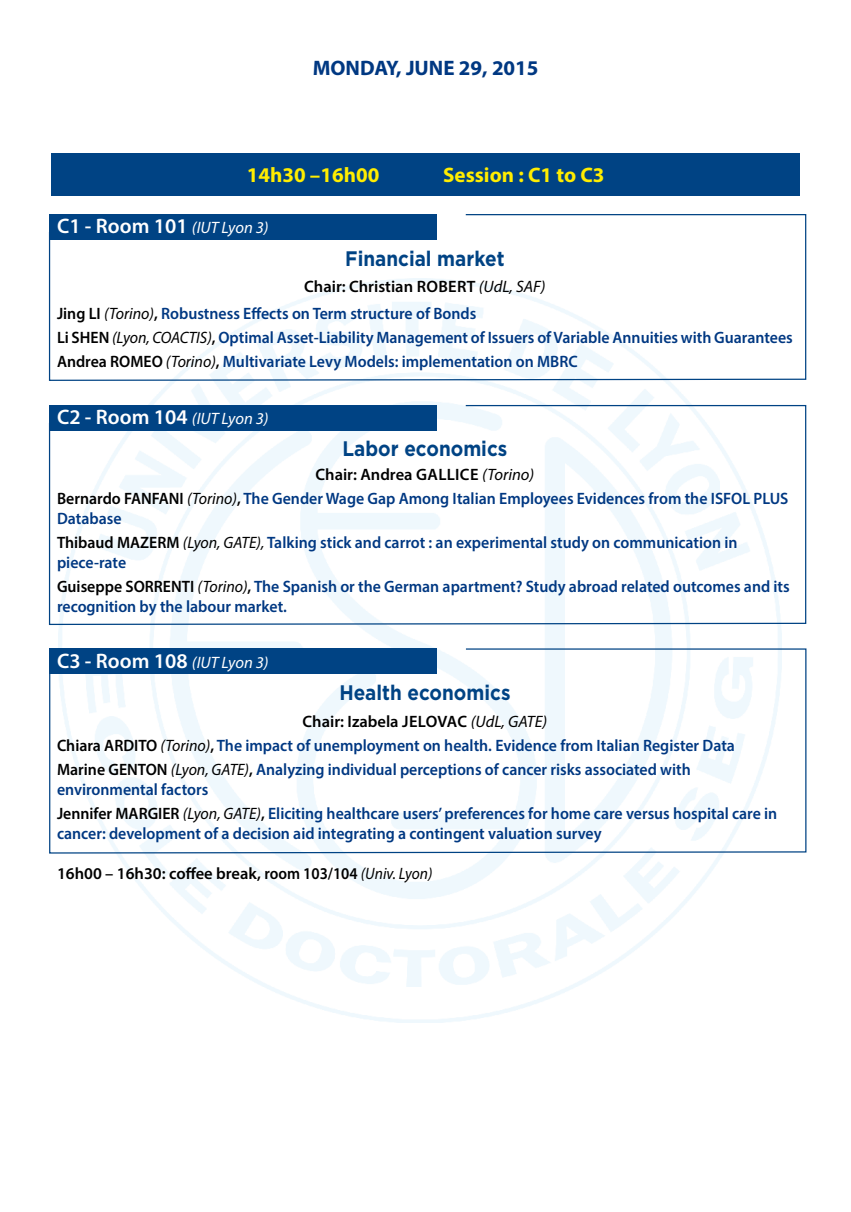
<style>
.page{position:relative;width:851px;height:1212px;background:#fff}
.page>*{position:absolute;margin:0;border:0;box-sizing:border-box;transform-origin:0 0}
.t1{font:600 21px "Myriad Pro";color:#fff}
.t2{font:700 21px "Gotham";color:#004384;scale:.9 1}
.t3{font:700 21px "Myriad Pro";color:#ffed00}
.t4{font:700 21px "Myriad Pro";color:#003882}
.t5{font:600 16.5px/24px "Myriad Pro";color:#003882;scale:.96 1}
.t6{font:600 16.5px "Myriad Pro";color:#000}
.t7{font:italic 16.5px "Myriad Pro";color:#000}
.s1{font-weight:400;font-style:italic;font-size:16.5px}
.s2{color:#000}
.s3{font-weight:400;font-style:italic;color:#000}
.s4{font-weight:400;font-style:italic}
</style>
<div class="page">
<svg style="left:48px;top:214px;width:758px;height:168px"></svg>
<div style="left:49px;top:214px;width:387px;height:25px;background:#004384"></div>
<svg style="left:48px;top:404px;width:758px;height:222px"></svg>
<div style="left:49px;top:405px;width:387px;height:25px;background:#004384"></div>
<svg style="left:49px;top:648px;width:758px;height:206px"></svg>
<div style="left:49px;top:648px;width:387px;height:26px;background:#004384"></div>
<div style="left:51px;top:153px;width:748px;height:43px;background:#004384"></div>
<p class="t4" style="left:312px;top:55px;width:227px">MONDAY, JUNE 29, 2015</p>
<p class="t3" style="left:247px;top:161px;width:134px">14h30 –16h00</p>
<p class="t3" style="left:443px;top:161px;width:163px">Session : C1 to C3</p>
<p class="t1" style="left:57px;top:213px;width:213px">C1 - Room 101 <span class="s1">(IUT Lyon 3)</span></p>
<p class="t2" style="left:345px;top:246px;width:178px">Financial market</p>
<p class="t6" style="left:304px;top:276px;width:144px">Chair: Christian Robert</p>
<p class="t7" style="left:478px;top:277px;width:68px">(UdL, SAF)</p>
<p class="t5" style="left:57px;top:301px;width:767px"><span class="s2">Jing LI</span> <span class="s3">(Torino)</span><span class="s2">,</span> Robustness Effects on Term structure of Bonds<br><span class="s2">Li SHEN</span> <span class="s3">(Lyon, COACTIS)</span><span class="s2">,</span> Optimal Asset-Liability Management of Issuers of Variable Annuities with Guarantees<br><span class="s2">Andrea ROMEO</span> <span class="s3">(Torino)</span><span class="s2">,</span> Multivariate Levy Models: implementation on MBRC</p>
<p class="t1" style="left:57px;top:403px;width:213px">C2 - Room 104 <span class="s1">(IUT Lyon 3)</span></p>
<p class="t2" style="left:342px;top:436px;width:184px">Labor economics</p>
<p class="t6" style="left:315px;top:464px;width:122px">Chair: Andrea Gallice</p>
<p class="t5" style="left:57px;top:462px;width:763px;text-indent:425px"><span class="s3">(Torino)<br></span><span class="s2">Bernardo FANFANI</span> <span class="s3">(Torino)</span><span class="s2">,</span> The Gender Wage Gap Among Italian Employees Evidences from the ISFOL PLUS</p>
<p class="t5" style="left:57px;top:506px;width:710px">Database<br><span class="s2">Thibaud MAZERM</span> <span class="s3">(Lyon, GATE),</span> Talking stick and carrot : an experimental study on communication in</p>
<p class="t5" style="left:57px;top:550px;width:764px">piece-rate<br><span class="s2">Guiseppe SORRENTI</span> <span class="s3">(Torino)</span><span class="s2">,</span> The Spanish or the German apartment? Study abroad related outcomes and its</p>
<p class="t5" style="left:57px;top:594px;width:241px">recognition by the labour market.</p>
<p class="t1" style="left:57px;top:648px;width:213px">C3 - Room 108 <span class="s1">(IUT Lyon 3)</span></p>
<p class="t2" style="left:339px;top:681px;width:192px">Health economics</p>
<p class="t6" style="left:302px;top:711px;width:146px">Chair: Izabela Jelovac</p>
<p class="t5" style="left:57px;top:709px;width:707px;text-indent:413px"><span class="s3">(UdL, GATE)<br></span><span class="s2">Chiara ARDITO</span> <span class="s3">(Torino)</span><span class="s2">,</span> The impact of unemployment on health. Evidence from Italian Register Data<br><span class="s2">Marine GENTON</span> <span class="s3">(Lyon, GATE)</span><span class="s2">,</span> Analyzing individual perceptions of cancer risks associated with</p>
<p class="t5" style="left:57px;top:777px;width:751px">environmental factors<br><span class="s2">Jennifer MARGIER</span> <span class="s3">(Lyon, GATE)</span><span class="s2">,</span> Eliciting healthcare users’ preferences for home care versus hospital care in</p>
<p class="t5" style="left:57px;top:821px;width:568px">cancer: development of a decision aid integrating a contingent valuation survey</p>
<p class="t6" style="left:57px;top:862px;width:377px">16h00 – 16h30: coffee break, room 103/104 <span class="s4">(Univ. Lyon)</span></p>
</div>
